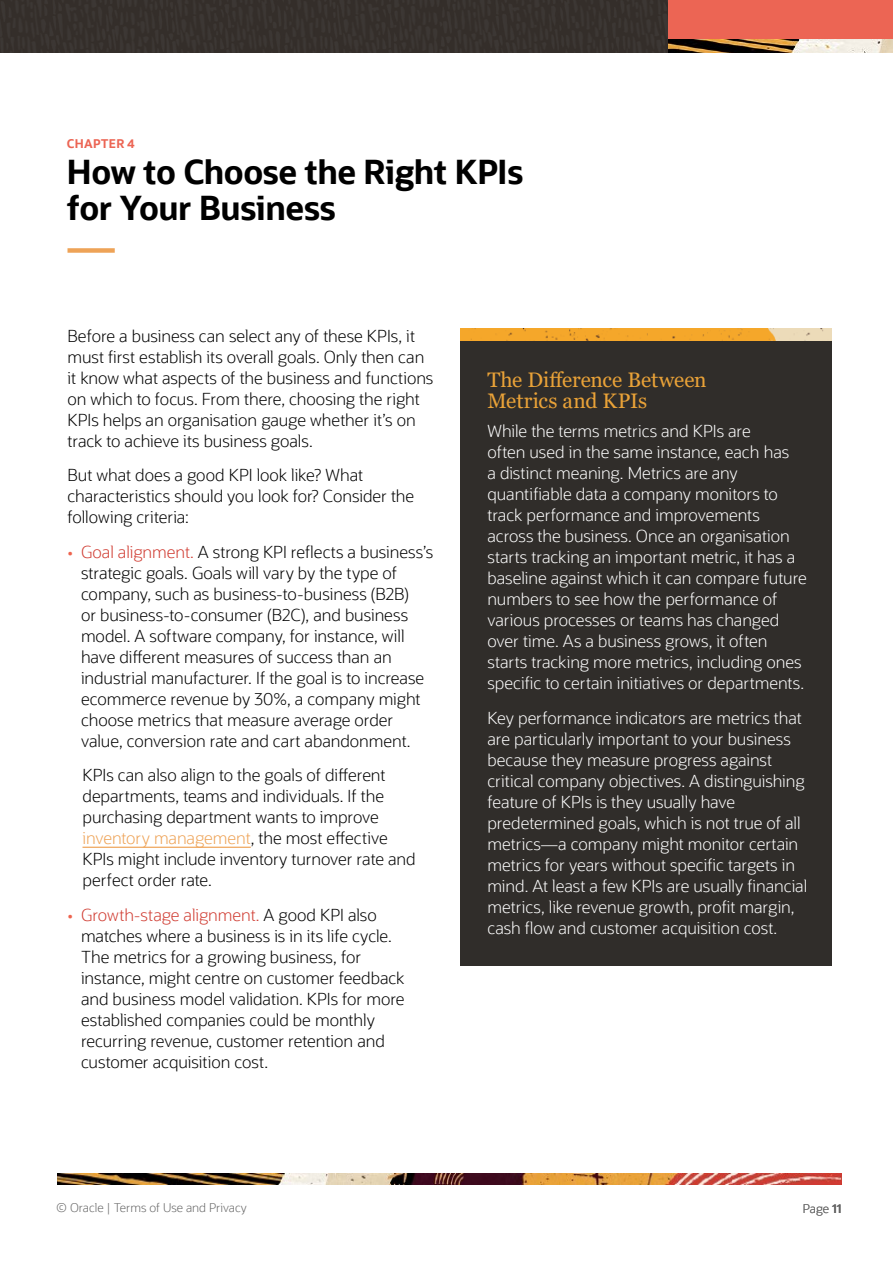
<style>
.page{position:relative;width:893px;height:1263px;background:#fff}
.page>*{position:absolute;margin:0;border:0;box-sizing:border-box;transform-origin:0 0}
.t1{font:700 33px/36px "Oracle Sans";letter-spacing:-.015em;color:#000}
.t2{font:21px/21px "Georgia";letter-spacing:-.005em;color:#e9a238}
.t3{font:300 16.5px/21px "Oracle Sans";letter-spacing:-.005em;color:#000}
.t4{font:300 16.5px/21px "Oracle Sans";letter-spacing:-.005em;color:#fff}
.t5{font:300 12px "Oracle Sans";color:#666}
.t6{font:700 12px "Oracle Sans";letter-spacing:.025em;color:#ec6554}
.s1{color:#ee644f}
.s2{color:#d03c32}
.s3{color:#eea357}
.s4{font-weight:600}
</style>
<div class="page">
<img style="left:0;top:0;width:669px;height:52px">
<div style="left:669px;top:0;width:224px;height:50px;background:#ec6554"></div>
<img style="left:669px;top:39px;width:224px;height:13px">
<img style="left:57px;top:1174px;width:784px;height:10px">
<div style="left:68px;top:248px;width:47px;height:5px;background:#eea357"></div>
<hr style="left:82px;top:847px;width:169px;height:1px;background:#eea357">
<div style="left:460px;top:329px;width:372px;height:636px;background:#302d2a"></div>
<img style="left:460px;top:329px;width:372px;height:11px">
<p class="t6" style="left:67px;top:136px;width:69px">CHAPTER 4</p>
<h1 class="t1" style="left:67px;top:154px;width:458px">How to Choose the Right KPIs for Your Business</h1>
<p class="t3" style="left:68px;top:325px;width:367px">Before a business can select any of these KPIs, it must first establish its overall goals. Only then can it know what aspects of the business and functions on which to focus. From there, choosing the right KPIs helps an organisation gauge whether it’s on track to achieve its business goals.</p>
<p class="t3" style="left:68px;top:465px;width:348px">But what does a good KPI look like? What characteristics should you look for? Consider the following criteria:</p>
<p class="t3" style="left:81px;top:541px;width:354px;text-indent:-13px"><span class="s1">•</span> <span class="s2">Goal alignment.</span> A strong KPI reflects a business’s strategic goals. Goals will vary by the type of company, such as business-to-business (B2B)<br>or business-to-consumer (B2C), and business model. A software company, for instance, will have different measures of success than an industrial manufacturer. If the goal is to increase ecommerce revenue by 30%, a company might choose metrics that measure average order value, conversion rate and cart abandonment.</p>
<p class="t3" style="left:82px;top:765px;width:335px">KPIs can also align to the goals of different departments, teams and individuals. If the purchasing department wants to improve <span class="s3">inventory management</span>, the most effective KPIs might include inventory turnover rate and perfect order rate.</p>
<p class="t3" style="left:81px;top:904px;width:325px;text-indent:-13px"><span class="s1">•</span> <span class="s2">Growth-stage alignment.</span> A good KPI also matches where a business is in its life cycle.<br>The metrics for a growing business, for instance, might centre on customer feedback and business model validation. KPIs for more established companies could be monthly recurring revenue, customer retention and customer acquisition cost.</p>
<p class="t5" style="left:56px;top:1201px;width:192px">© Oracle | Terms of Use and Privacy</p>
<p class="t2" style="left:487px;top:369px;width:221px">The Difference Between<br>Metrics and KPIs</p>
<p class="t4" style="left:487px;top:421px;width:321px">While the terms metrics and KPIs are<br>often used in the same instance, each has<br>a distinct meaning. Metrics are any quantifiable data a company monitors to track performance and improvements across the business. Once an organisation starts tracking an important metric, it has a baseline against which it can compare future numbers to see how the performance of various processes or teams has changed over time. As a business grows, it often starts tracking more metrics, including ones specific to certain initiatives or departments.</p>
<p class="t4" style="left:487px;top:707px;width:321px">Key performance indicators are metrics that are particularly important to your business because they measure progress against critical company objectives. A distinguishing feature of KPIs is they usually have predetermined goals, which is not true of all metrics—a company might monitor certain metrics for years without specific targets in mind. At least a few KPIs are usually financial metrics, like revenue growth, profit margin, cash flow and customer acquisition cost.</p>
<p class="t5" style="left:803px;top:1202px;width:40px">Page <span class="s4">11</span></p>
</div>
